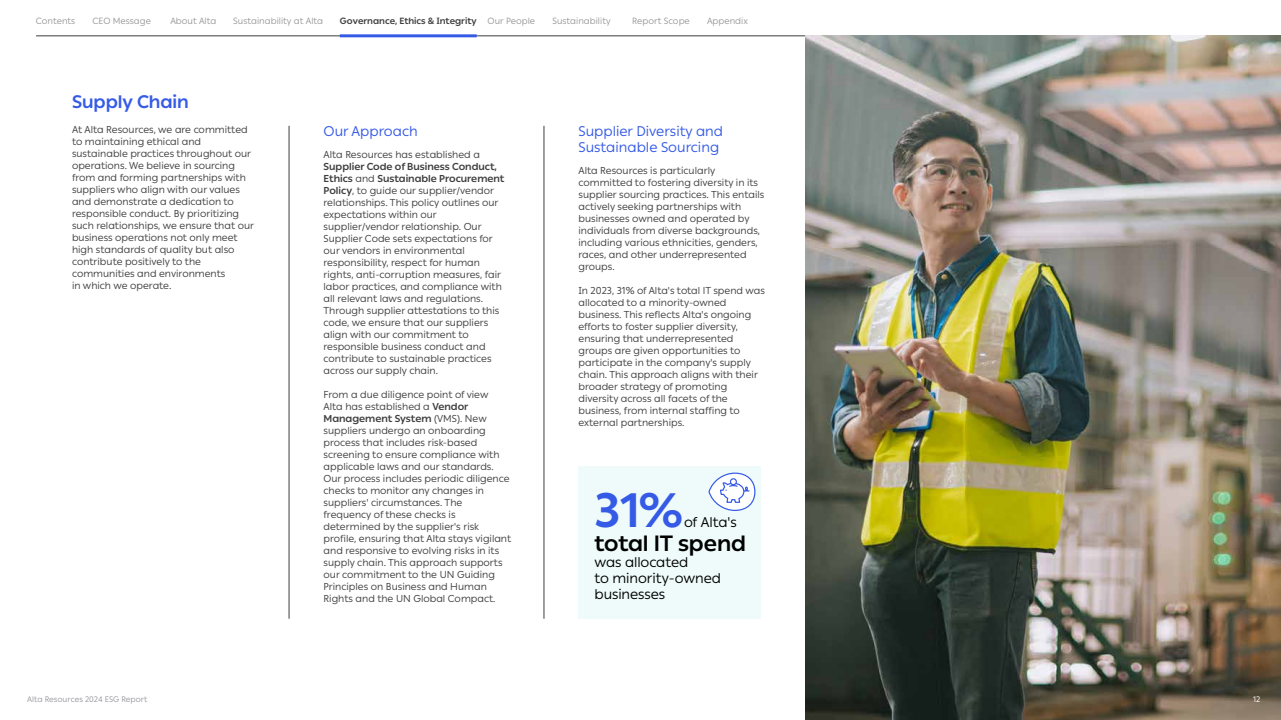
<style>
.page{position:relative;width:1281px;height:720px;background:#fff}
.page>*{position:absolute;margin:0;border:0;box-sizing:border-box;transform-origin:0 0}
.t1{font:700 48px "Ping L";color:#355ae6}
.t2{font:700 22px "Ping L";letter-spacing:-.005em;color:#000}
.t3{font:700 18px "Ping L";letter-spacing:-.005em;color:#355ae6}
.t4{font:14px/16px "Ping L";color:#355ae6}
.t5{font:14px/16px "Ping L";letter-spacing:-.005em;color:#000}
.t6{font:10px/12px "Ping L";color:#3e3e3e}
.t7{font:9px "Ping L";color:#999}
.t8{font:700 9px "Ping L";color:#3e3e3e}
.t9{font:8px "Ping L";color:#98979d}
.t10{font:8px "Ping L";color:#fff}
.s1{font-weight:400;color:#999}
.s2{font-weight:700}
</style>
<div class="page">
<hr style="left:36px;top:36px;width:1244px;height:1px;background:#3e3e3e">
<hr style="left:340px;top:34px;width:136px;height:3px;background:#355ae6">
<img style="left:805px;top:36px;width:475px;height:684px">
<hr style="left:289px;top:126px;width:1px;height:493px;background:#3e3e3e">
<hr style="left:543px;top:126px;width:1px;height:493px;background:#3e3e3e">
<div style="left:578px;top:467px;width:183px;height:152px;background:#eefbfa"></div>
<svg style="left:708px;top:472px;width:48px;height:39px"></svg>
<div style="left:729px;top:478px;width:7px;height:7px;border:1px solid #355ae6;border-radius:50%"></div>
<p class="t7" style="left:36px;top:14px;width:41px">Contents</p>
<p class="t7" style="left:92px;top:14px;width:60px">CEO Message</p>
<p class="t7" style="left:170px;top:14px;width:48px">About Alta</p>
<p class="t7" style="left:233px;top:14px;width:91px">Sustainability at Alta</p>
<p class="t8" style="left:340px;top:14px;width:197px">Governance, Ethics &amp; Integrity <span class="s1">Our People</span></p>
<p class="t7" style="left:552px;top:14px;width:60px">Sustainability</p>
<p class="t7" style="left:632px;top:14px;width:59px">Report Scope</p>
<p class="t7" style="left:707px;top:14px;width:42px">Appendix</p>
<h3 class="t3" style="left:72px;top:88px;width:118px">Supply Chain</h3>
<p class="t6" style="left:72px;top:123px;width:183px">At Alta Resources, we are committed to maintaining ethical and sustainable practices throughout our operations. We believe in sourcing from and forming partnerships with suppliers who align with our values and demonstrate a dedication to responsible conduct. By prioritizing such relationships, we ensure that our business operations not only meet high standards of quality but also contribute positively to the communities and environments<br>in which we operate.</p>
<h3 class="t4" style="left:323px;top:122px;width:96px">Our Approach</h3>
<p class="t6" style="left:323px;top:148px;width:158px">Alta Resources has established a</p>
<p class="t6" style="left:323px;top:160px;width:182px"><span class="s2">Supplier Code of Business Conduct, Ethics</span> and <span class="s2">Sustainable Procurement Policy</span>, to guide our supplier/vendor relationships. This policy outlines our expectations within our supplier/vendor relationship. Our Supplier Code sets expectations for our vendors in environmental responsibility, respect for human rights, anti-corruption measures, fair labor practices, and compliance with all relevant laws and regulations.<br>Through supplier attestations to this code, we ensure that our suppliers align with our commitment to responsible business conduct and contribute to sustainable practices across our supply chain.</p>
<p class="t6" style="left:323px;top:388px;width:189px">From a due diligence point of view<br>Alta has established a <span class="s2">Vendor Management System</span> (VMS). New suppliers undergo an onboarding process that includes risk-based screening to ensure compliance with applicable laws and our standards.<br>Our process includes periodic diligence checks to monitor any changes in suppliers' circumstances. The frequency of these checks is determined by the supplier's risk profile, ensuring that Alta stays vigilant and responsive to evolving risks in its supply chain. This approach supports our commitment to the UN Guiding Principles on Business and Human Rights and the UN Global Compact.</p>
<h3 class="t4" style="left:578px;top:122px;width:146px">Supplier Diversity and<br>Sustainable Sourcing</h3>
<p class="t6" style="left:578px;top:164px;width:187px">Alta Resources is particularly committed to fostering diversity in its supplier sourcing practices. This entails actively seeking partnerships with businesses owned and operated by individuals from diverse backgrounds, including various ethnicities, genders, races, and other underrepresented groups.</p>
<p class="t6" style="left:578px;top:284px;width:188px">In 2023, 31% of Alta's total IT spend was allocated to a minority-owned business. This reflects Alta's ongoing efforts to foster supplier diversity, ensuring that underrepresented groups are given opportunities to participate in the company's supply chain. This approach aligns with their broader strategy of promoting diversity across all facets of the business, from internal staffing to external partnerships.</p>
<h1 class="t1" style="left:594px;top:473px;width:90px">31%</h1>
<h3 class="t5" style="left:684px;top:513px;width:54px">of Alta's</h3>
<h2 class="t2" style="left:594px;top:526px;width:153px">total IT spend</h2>
<h3 class="t5" style="left:594px;top:553px;width:128px">was allocated<br>to minority-owned businesses</h3>
<p class="t9" style="left:27px;top:693px;width:122px">Alta Resources 2024 ESG Report</p>
<p class="t10" style="left:1252px;top:693px;width:9px">12</p>
</div>
